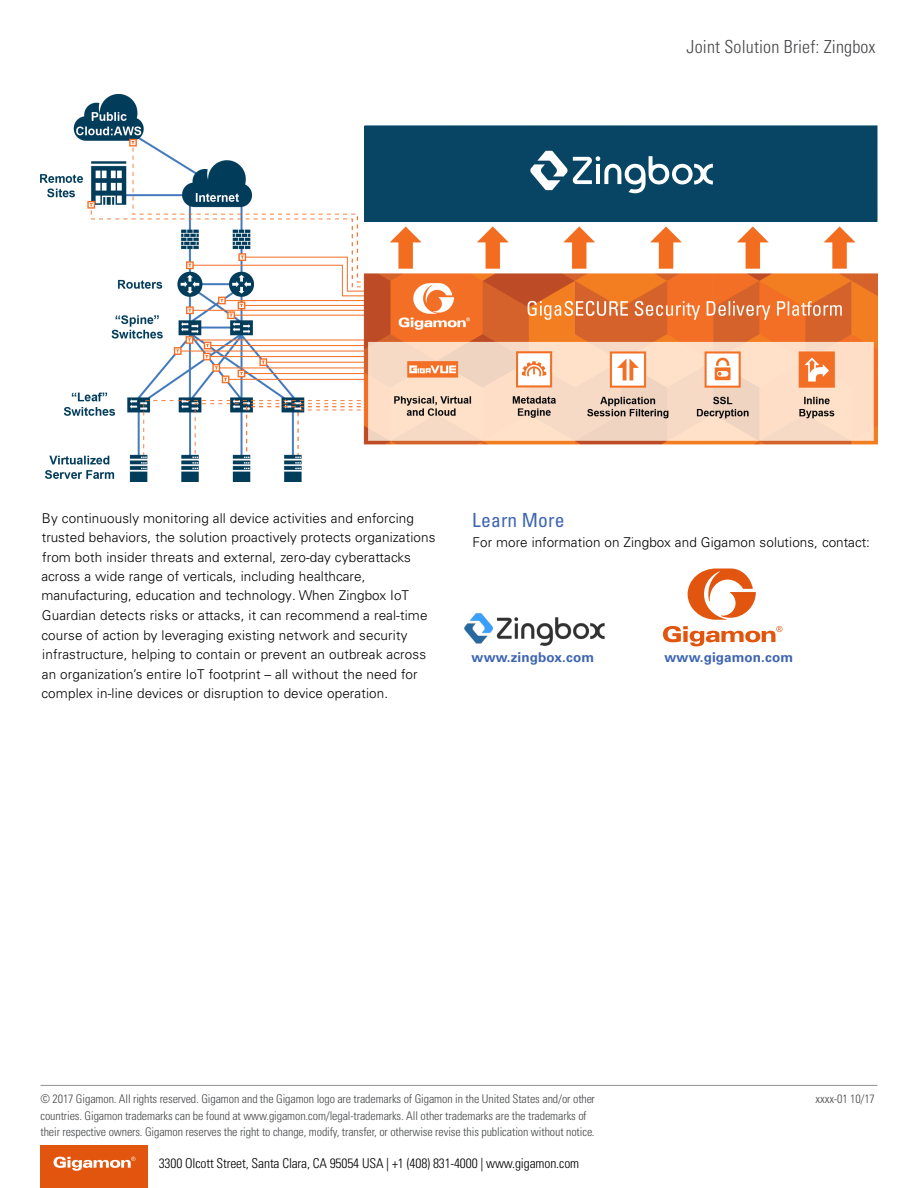
<style>
.page{position:relative;width:918px;height:1188px;background:#fff}
.page>*{position:absolute;margin:0;border:0;box-sizing:border-box;transform-origin:0 0}
.t1{font:condensed 19.5px "Univers LT Std";letter-spacing:.01em;color:#3e65b2}
.t2{font:300 condensed 18px "Univers LT Std";letter-spacing:.01em;color:#464749}
.t3{font:300 13.5px/19.2px "Univers LT Std";letter-spacing:.01em;color:#000}
.t4{font:300 condensed 13.5px "Univers LT Std";letter-spacing:-.01em;color:#000}
.t5{font:700 13.5px "Univers LT Std";letter-spacing:.01em;color:#3e65b2}
.t6{font:300 condensed 12px/16.5px "Univers LT Std";letter-spacing:-.01em;color:#464749}
</style>
<div class="page">
<hr style="left:40px;top:1085px;width:838px;height:1px;background:#464749">
<div style="left:40px;top:1145px;width:108px;height:43px;background:#e1550f"></div>
<svg style="left:54px;top:1157px;width:81px;height:14px"></svg>
<svg style="left:688px;top:568px;width:68px;height:52px"></svg>
<svg style="left:663px;top:626px;width:119px;height:20px"></svg>
<img style="left:40px;top:94px;width:838px;height:387px">
<img style="left:464px;top:613px;width:141px;height:33px">
<div style="left:364px;top:126px;width:513px;height:95px;background:#084564"></div>
<svg style="left:530px;top:151px;width:183px;height:42px"></svg>
<h2 class="t2" style="left:687px;top:35px;width:190px">Joint Solution Brief: Zingbox</h2>
<p class="t3" style="left:41px;top:508px;width:396px">By continuously monitoring all device activities and enforcing trusted behaviors, the solution proactively protects organizations from both insider threats and external, zero-day cyberattacks across a wide range of verticals, including healthcare, manufacturing, education and technology. When Zingbox IoT</p>
<p class="t3" style="left:41px;top:606px;width:388px">Guardian detects risks or attacks, it can recommend a real-time course of action by leveraging existing network and security infrastructure, helping to contain or prevent an outbreak across an organization’s entire IoT footprint – all without the need for complex in-line devices or disruption to device operation.</p>
<h1 class="t1" style="left:472px;top:508px;width:94px">Learn More</h1>
<p class="t3" style="left:473px;top:532px;width:399px">For more information on Zingbox and Gigamon solutions, contact:</p>
<p class="t5" style="left:472px;top:650px;width:124px">www.zingbox.com</p>
<p class="t5" style="left:664px;top:650px;width:130px">www.gigamon.com</p>
<p class="t6" style="left:40px;top:1091px;width:556px">© 2017 Gigamon. All rights reserved. Gigamon and the Gigamon logo are trademarks of Gigamon in the United States and/or other countries. Gigamon trademarks can be found at www.gigamon.com/legal-trademarks. All other trademarks are the trademarks of their respective owners. Gigamon reserves the right to change, modify, transfer, or otherwise revise this publication without notice.</p>
<p class="t4" style="left:159px;top:1155px;width:422px">3300 Olcott Street, Santa Clara, CA 95054 USA | +1 (408) 831-4000 | www.gigamon.com</p>
<p class="t6" style="left:816px;top:1091px;width:61px">xxxx-01 10/17</p>
</div>
